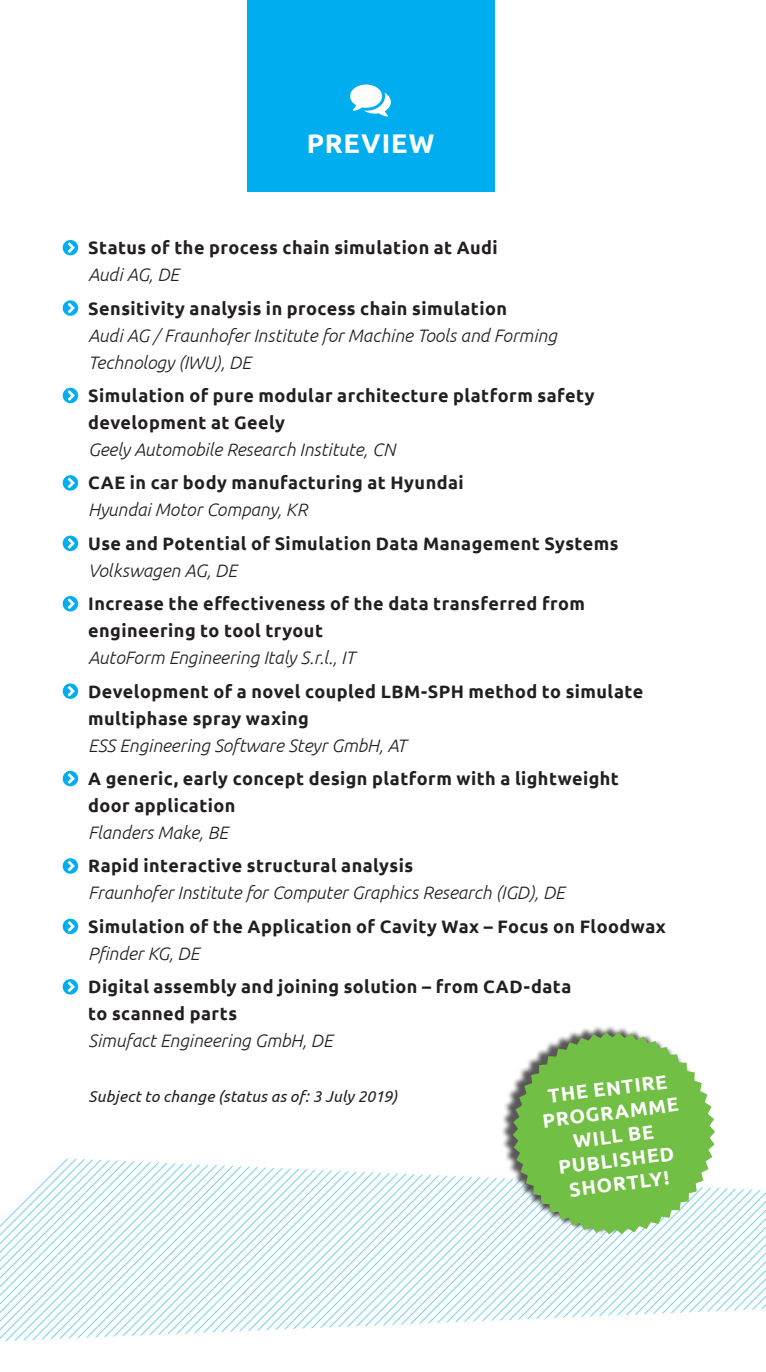
<style>
.page{position:relative;width:766px;height:1372px;background:#fff}
.page>*{position:absolute;margin:0;border:0;box-sizing:border-box;transform-origin:0 0}
.t1{font:700 27px "Ubuntu";letter-spacing:.035em;color:#fff}
.t2{font:700 19.57px/24.1px "Ubuntu";color:#fff;text-align:center}
.t3{font:700 18px/27px "Ubuntu";letter-spacing:.025em;color:#231f20}
.t4{font:italic 300 18px/27px "Ubuntu";color:#231f20}
.t5{font:italic 15.75px "Ubuntu";letter-spacing:.02em;color:#231f20}
</style>
<div class="page">
<div style="left:247px;top:0;width:247px;height:191px;background:#00aeef"></div>
<svg style="left:350px;top:85px;width:41px;height:31px"></svg>
<svg style="left:63px;top:240px;width:15px;height:15px"></svg>
<svg style="left:63px;top:300px;width:15px;height:16px"></svg>
<svg style="left:63px;top:388px;width:15px;height:15px"></svg>
<svg style="left:63px;top:475px;width:15px;height:15px"></svg>
<svg style="left:63px;top:535px;width:15px;height:16px"></svg>
<svg style="left:63px;top:596px;width:15px;height:15px"></svg>
<svg style="left:63px;top:683px;width:15px;height:16px"></svg>
<svg style="left:63px;top:770px;width:15px;height:16px"></svg>
<svg style="left:63px;top:858px;width:15px;height:15px"></svg>
<svg style="left:63px;top:918px;width:15px;height:16px"></svg>
<svg style="left:63px;top:979px;width:15px;height:15px"></svg>
<svg style="left:230px;top:1166px;width:17px;height:166px"></svg>
<svg style="left:247px;top:1166px;width:18px;height:165px"></svg>
<svg style="left:265px;top:1167px;width:17px;height:164px"></svg>
<svg style="left:282px;top:1168px;width:17px;height:162px"></svg>
<svg style="left:299px;top:1169px;width:17px;height:160px"></svg>
<svg style="left:316px;top:1170px;width:9px;height:158px"></svg>
<svg style="left:325px;top:1170px;width:9px;height:158px"></svg>
<svg style="left:342px;top:1171px;width:9px;height:156px"></svg>
<svg style="left:359px;top:1172px;width:9px;height:154px"></svg>
<svg style="left:368px;top:1172px;width:9px;height:154px"></svg>
<svg style="left:377px;top:1172px;width:8px;height:154px"></svg>
<svg style="left:385px;top:1173px;width:9px;height:152px"></svg>
<svg style="left:394px;top:1173px;width:8px;height:152px"></svg>
<svg style="left:402px;top:1173px;width:9px;height:152px"></svg>
<svg style="left:411px;top:1174px;width:9px;height:150px"></svg>
<svg style="left:420px;top:1174px;width:8px;height:150px"></svg>
<svg style="left:428px;top:1175px;width:9px;height:149px"></svg>
<svg style="left:437px;top:1175px;width:8px;height:148px"></svg>
<svg style="left:445px;top:1175px;width:18px;height:148px"></svg>
<svg style="left:463px;top:1176px;width:17px;height:146px"></svg>
<svg style="left:480px;top:1177px;width:17px;height:144px"></svg>
<svg style="left:497px;top:1182px;width:15px;height:139px"></svg>
<div style="left:500px;top:1024px;width:210px;height:210px;background:#231f20;opacity:.75"></div>
<svg style="left:512px;top:1032px;width:253px;height:288px"></svg>
<h1 class="t1" style="left:306px;top:127px;width:129px">PREVIEW</h1>
<p class="t3" style="left:88px;top:234px;width:411px">Status of the process chain simulation at Audi</p>
<p class="t4" style="left:88px;top:261px;width:92px">Audi AG, DE</p>
<p class="t3" style="left:88px;top:294px;width:420px">Sensitivity analysis in process chain simulation</p>
<p class="t4" style="left:88px;top:321px;width:470px">Audi AG / Fraunhofer Institute for Machine Tools and Forming<br>Technology (IWU), DE</p>
<p class="t3" style="left:88px;top:382px;width:508px">Simulation of pure modular architecture platform safety development at Geely</p>
<p class="t4" style="left:88px;top:435px;width:308px">Geely Automobile Research Institute, CN</p>
<p class="t3" style="left:88px;top:469px;width:377px">CAE in car body manufacturing at Hyundai</p>
<p class="t4" style="left:88px;top:496px;width:220px">Hyundai Motor Company, KR</p>
<p class="t3" style="left:88px;top:529px;width:531px">Use and Potential of Simulation Data Management Systems</p>
<p class="t4" style="left:88px;top:556px;width:150px">Volkswagen AG, DE</p>
<p class="t3" style="left:88px;top:590px;width:498px">Increase the effectiveness of the data transferred from engineering to tool tryout</p>
<p class="t4" style="left:88px;top:643px;width:268px">AutoForm Engineering Italy S.r.l., IT</p>
<p class="t3" style="left:88px;top:677px;width:556px">Development of a novel coupled LBM-SPH method to simulate multiphase spray waxing</p>
<p class="t4" style="left:88px;top:731px;width:319px">ESS Engineering Software Steyr GmbH, AT</p>
<p class="t3" style="left:88px;top:764px;width:532px">A generic, early concept design platform with a lightweight door application</p>
<p class="t4" style="left:88px;top:818px;width:141px">Flanders Make, BE</p>
<p class="t3" style="left:88px;top:852px;width:326px">Rapid interactive structural analysis</p>
<p class="t4" style="left:88px;top:879px;width:478px">Fraunhofer Institute for Computer Graphics Research (IGD), DE</p>
<p class="t3" style="left:88px;top:912px;width:579px">Simulation of the Application of Cavity Wax – Focus on Floodwax</p>
<p class="t4" style="left:88px;top:939px;width:112px">Pfinder KG, DE</p>
<p class="t3" style="left:88px;top:973px;width:484px">Digital assembly and joining solution – from CAD-data to scanned parts</p>
<p class="t4" style="left:88px;top:1026px;width:246px">Simufact Engineering GmbH, DE</p>
<p class="t2" style="left:538px;top:1084px;width:138px;rotate:-7deg">THE ENTIRE<br>PROGRAMME<br>WILL BE<br>PUBLISHED<br>SHORTLY!</p>
<p class="t5" style="left:88px;top:1086px;width:310px">Subject to change (status as of: 3 July 2019)</p>
</div>
